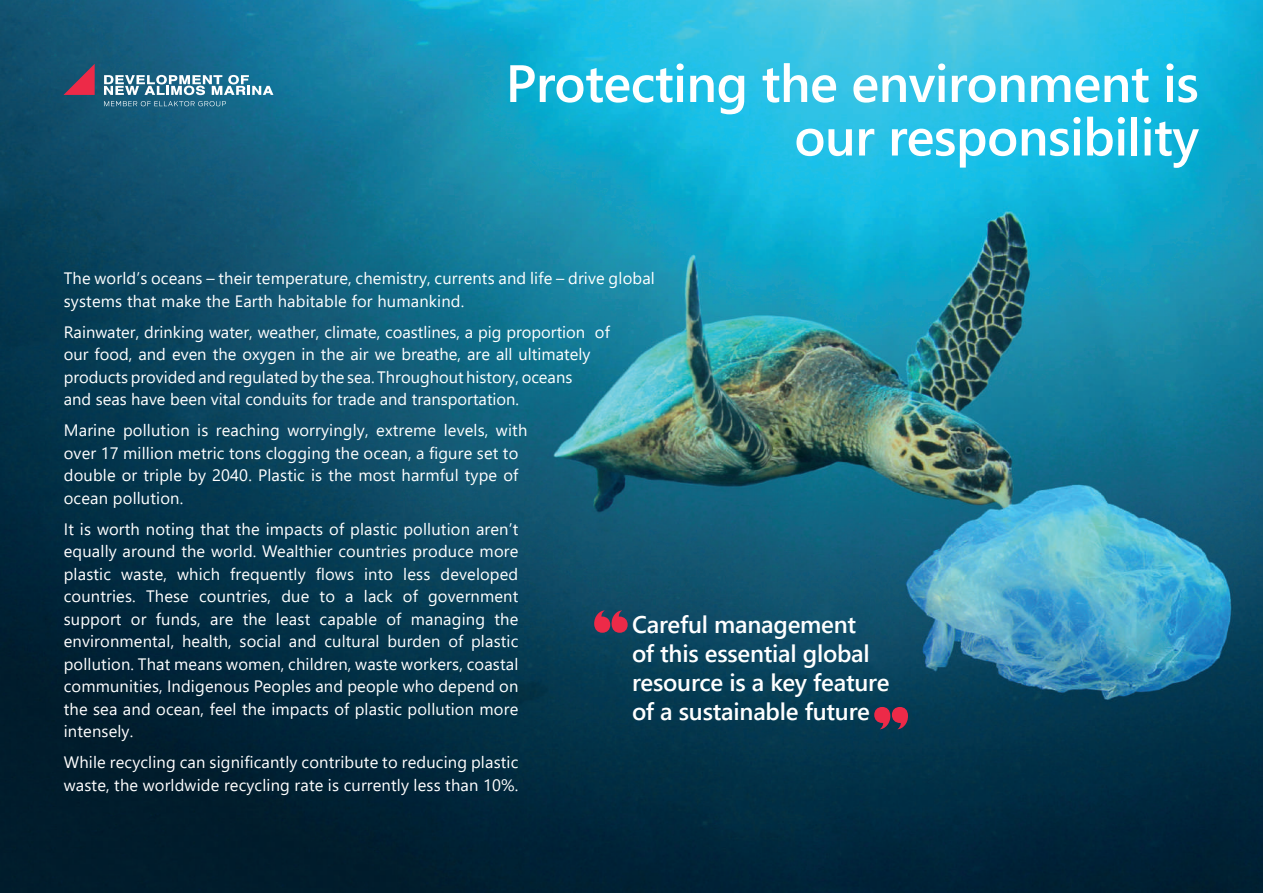
<style>
.page{position:relative;width:1263px;height:893px;background:#fff}
.page>*{position:absolute;margin:0;border:0;box-sizing:border-box;transform-origin:0 0}
.t1{font:97.5px "abigatedesgo";color:#ed2a48}
.t2{font:600 52.5px/53.6px "Segoe UI";letter-spacing:-.01em;color:#fff;text-align:right}
.t3{font:600 24px/28.8px "Segoe UI";letter-spacing:-.01em;color:#fff}
.t4{font:16.5px/22.5px "Segoe UI";letter-spacing:.01em;color:#fff}
</style>
<div class="page">
<img style="left:0;top:0;width:1263px;height:893px">
<svg style="left:104px;top:75px;width:169px;height:20px"></svg>
<svg style="left:104px;top:101px;width:122px;height:5px"></svg>
<svg style="left:64px;top:64px;width:31px;height:31px"></svg>
<h2 class="t2" style="left:506px;top:52px;width:695px">Protecting the environment is our responsibility</h2>
<p class="t4" style="left:64px;top:266px;width:593px">The world’s oceans – their temperature, chemistry, currents and life – drive global systems that make the Earth habitable for humankind.</p>
<p class="t4" style="left:64px;top:319px;width:547px">Rainwater, drinking water, weather, climate, coastlines, a pig proportion of our food, and even the oxygen in the air we breathe, are all ultimately products provided and regulated by the sea. Throughout history, oceans<br>and seas have been vital conduits for trade and transportation.</p>
<p class="t4" style="left:64px;top:418px;width:465px">Marine pollution is reaching worryingly, extreme levels, with over 17 million metric tons clogging the ocean, a figure set to double or triple by 2040. Plastic is the most harmful type of ocean pollution.</p>
<p class="t4" style="left:64px;top:516px;width:456px;text-align:justify">It is worth noting that the impacts of plastic pollution aren’t equally around the world. Wealthier countries produce more plastic waste, which frequently flows into less developed countries. These countries, due to a lack of government support or funds, are the least capable of managing the environmental, health, social and cultural burden of plastic pollution. That means women, children, waste workers, coastal communities, Indigenous Peoples and people who depend on the sea and ocean, feel the impacts of plastic pollution more intensely.</p>
<p class="t4" style="left:64px;top:750px;width:456px">While recycling can significantly contribute to reducing plastic waste, the worldwide recycling rate is currently less than 10%.</p>
<h1 class="t1" style="left:590px;top:594px;width:44px">“</h1>
<h3 class="t3" style="left:632px;top:608px;width:259px">Careful management<br>of this essential global resource is a key feature of a sustainable future</h3>
<h1 class="t1" style="left:870px;top:691px;width:44px">’’</h1>
</div>
